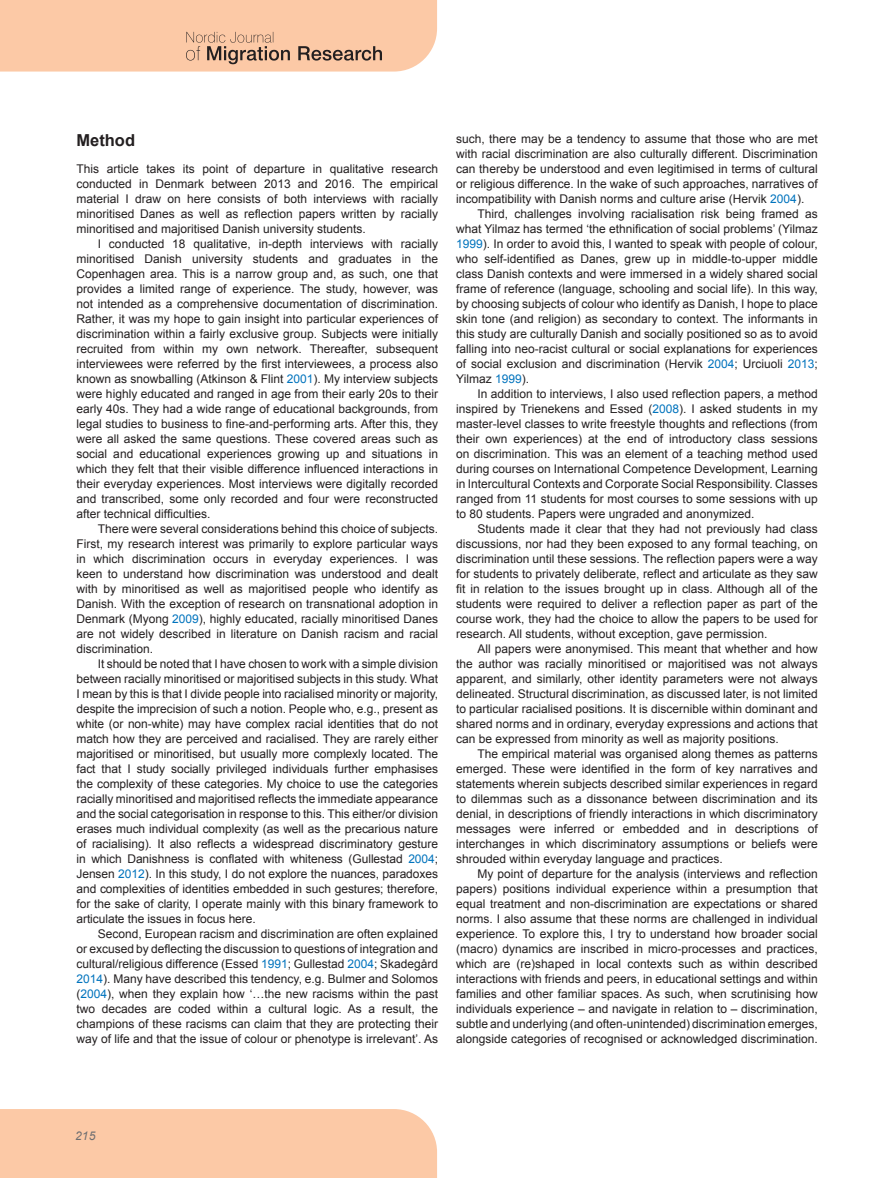
<style>
.page{position:relative;width:893px;height:1178px;background:#fff}
.page>*{position:absolute;margin:0;border:0;box-sizing:border-box;transform-origin:0 0}
.t1{font:700 16.5px "Arial";color:#231f20}
.t2{font:12px/15px "Arial";color:#231f20;text-align:justify}
.t3{font:italic 12px "Arial";color:#6c6d70}
.s1{color:#0073bd}
</style>
<div class="page">
<div style="left:0;top:1109px;width:437px;height:69px;background:#fcc9a6"></div>
<svg style="left:0;top:0;width:437px;height:72px;background:#f4c4a3"></svg>
<h1 class="t1" style="left:76px;top:129px;width:60px">Method</h1>
<p class="t2" style="left:76px;top:161px;width:363px">This article takes its point of departure in qualitative research conducted in Denmark between 2013 and 2016. The empirical material I draw on here consists of both interviews with racially minoritised Danes as well as reflection papers written by racially minoritised and majoritised Danish university students.</p>
<p class="t2" style="left:76px;top:236px;width:363px;text-indent:21px">I conducted 18 qualitative, in-depth interviews with racially minoritised Danish university students and graduates in the Copenhagen area. This is a narrow group and, as such, one that provides a limited range of experience. The study, however, was not intended as a comprehensive documentation of discrimination.<br>Rather, it was my hope to gain insight into particular experiences of discrimination within a fairly exclusive group. Subjects were initially recruited from within my own network. Thereafter, subsequent interviewees were referred by the first interviewees, a process also known as snowballing (Atkinson &amp; Flint <span class="s1">2001</span>). My interview subjects were highly educated and ranged in age from their early 20s to their early 40s. They had a wide range of educational backgrounds, from legal studies to business to fine-and-performing arts. After this, they were all asked the same questions. These covered areas such as social and educational experiences growing up and situations in which they felt that their visible difference influenced interactions in their everyday experiences. Most interviews were digitally recorded and transcribed, some only recorded and four were reconstructed after technical difficulties.</p>
<p class="t2" style="left:76px;top:521px;width:363px;text-indent:21px">There were several considerations behind this choice of subjects.<br>First, my research interest was primarily to explore particular ways in which discrimination occurs in everyday experiences. I was keen to understand how discrimination was understood and dealt with by minoritised as well as majoritised people who identify as Danish. With the exception of research on transnational adoption in Denmark (Myong <span class="s1">2009</span>), highly educated, racially minoritised Danes are not widely described in literature on Danish racism and racial discrimination.</p>
<p class="t2" style="left:76px;top:656px;width:363px;text-indent:21px">It should be noted that I have chosen to work with a simple division between racially minoritised or majoritised subjects in this study. What I mean by this is that I divide people into racialised minority or majority, despite the imprecision of such a notion. People who, e.g., present as white (or non-white) may have complex racial identities that do not match how they are perceived and racialised. They are rarely either majoritised or minoritised, but usually more complexly located. The fact that I study socially privileged individuals further emphasises the complexity of these categories. My choice to use the categories racially minoritised and majoritised reflects the immediate appearance and the social categorisation in response to this. This either/or division erases much individual complexity (as well as the precarious nature of racialising). It also reflects a widespread discriminatory gesture in which Danishness is conflated with whiteness (Gullestad <span class="s1">2004</span>; Jensen <span class="s1">2012</span>). In this study, I do not explore the nuances, paradoxes and complexities of identities embedded in such gestures; therefore, for the sake of clarity, I operate mainly with this binary framework to articulate the issues in focus here.</p>
<p class="t2" style="left:76px;top:926px;width:363px;text-indent:21px">Second, European racism and discrimination are often explained or excused by deflecting the discussion to questions of integration and cultural/religious difference (Essed <span class="s1">1991</span>; Gullestad <span class="s1">2004</span>; Skadegård <span class="s1">2014</span>). Many have described this tendency, e.g. Bulmer and Solomos (<span class="s1">2004</span>), when they explain how ‘…the new racisms within the past two decades are coded within a cultural logic. As a result, the champions of these racisms can claim that they are protecting their way of life and that the issue of colour or phenotype is irrelevant’. As</p>
<p class="t2" style="left:456px;top:131px;width:363px">such, there may be a tendency to assume that those who are met with racial discrimination are also culturally different. Discrimination can thereby be understood and even legitimised in terms of cultural or religious difference. In the wake of such approaches, narratives of incompatibility with Danish norms and culture arise (Hervik <span class="s1">2004</span>).</p>
<p class="t2" style="left:456px;top:206px;width:363px;text-indent:21px">Third, challenges involving racialisation risk being framed as what Yilmaz has termed ‘the ethnification of social problems’ (Yilmaz <span class="s1">1999</span>). In order to avoid this, I wanted to speak with people of colour, who self-identified as Danes, grew up in middle-to-upper middle class Danish contexts and were immersed in a widely shared social frame of reference (language, schooling and social life). In this way, by choosing subjects of colour who identify as Danish, I hope to place skin tone (and religion) as secondary to context. The informants in this study are culturally Danish and socially positioned so as to avoid falling into neo-racist cultural or social explanations for experiences of social exclusion and discrimination (Hervik <span class="s1">2004</span>; Urciuoli <span class="s1">2013</span>; Yilmaz <span class="s1">1999</span>).</p>
<p class="t2" style="left:456px;top:386px;width:363px;text-indent:21px">In addition to interviews, I also used reflection papers, a method inspired by Trienekens and Essed (<span class="s1">2008</span>). I asked students in my master-level classes to write freestyle thoughts and reflections (from their own experiences) at the end of introductory class sessions on discrimination. This was an element of a teaching method used during courses on International Competence Development, Learning in Intercultural Contexts and Corporate Social Responsibility. Classes ranged from 11 students for most courses to some sessions with up to 80 students. Papers were ungraded and anonymized.</p>
<p class="t2" style="left:456px;top:521px;width:363px;text-indent:21px">Students made it clear that they had not previously had class discussions, nor had they been exposed to any formal teaching, on discrimination until these sessions. The reflection papers were a way for students to privately deliberate, reflect and articulate as they saw fit in relation to the issues brought up in class. Although all of the students were required to deliver a reflection paper as part of the course work, they had the choice to allow the papers to be used for research. All students, without exception, gave permission.</p>
<p class="t2" style="left:456px;top:641px;width:363px;text-indent:21px">All papers were anonymised. This meant that whether and how the author was racially minoritised or majoritised was not always apparent, and similarly, other identity parameters were not always delineated. Structural discrimination, as discussed later, is not limited to particular racialised positions. It is discernible within dominant and shared norms and in ordinary, everyday expressions and actions that can be expressed from minority as well as majority positions.</p>
<p class="t2" style="left:456px;top:746px;width:363px;text-indent:21px">The empirical material was organised along themes as patterns emerged. These were identified in the form of key narratives and statements wherein subjects described similar experiences in regard to dilemmas such as a dissonance between discrimination and its denial, in descriptions of friendly interactions in which discriminatory messages were inferred or embedded and in descriptions of interchanges in which discriminatory assumptions or beliefs were shrouded within everyday language and practices.</p>
<p class="t2" style="left:456px;top:866px;width:363px;text-indent:21px">My point of departure for the analysis (interviews and reflection papers) positions individual experience within a presumption that equal treatment and non-discrimination are expectations or shared norms. I also assume that these norms are challenged in individual experience. To explore this, I try to understand how broader social (macro) dynamics are inscribed in micro-processes and practices, which are (re)shaped in local contexts such as within described interactions with friends and peers, in educational settings and within families and other familiar spaces. As such, when scrutinising how individuals experience – and navigate in relation to – discrimination, subtle and underlying (and often-unintended) discrimination emerges, alongside categories of recognised or acknowledged discrimination.</p>
<p class="t3" style="left:75px;top:1128px;width:22px">215</p>
</div>
